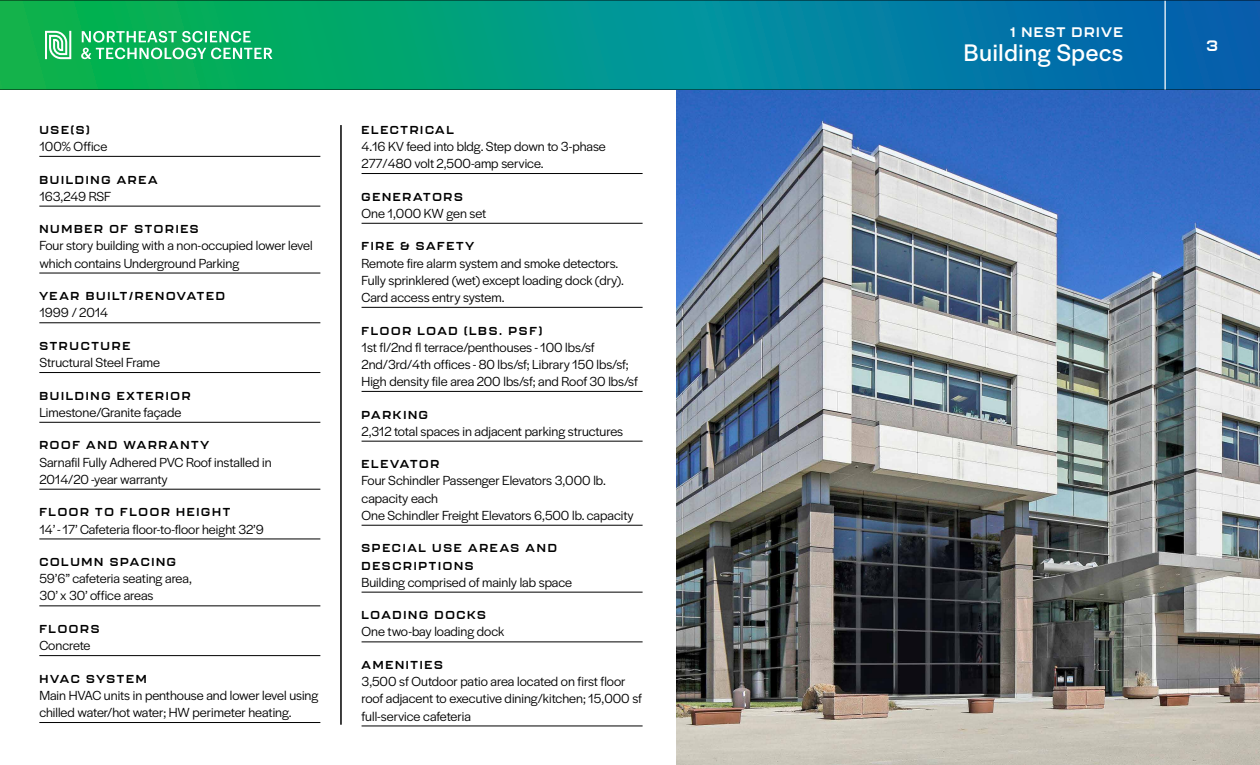
<style>
.page{position:relative;width:1260px;height:765px;background:#fff}
.page>*{position:absolute;margin:0;border:0;box-sizing:border-box;transform-origin:0 0}
.t1{font:25px "Halyard Display";letter-spacing:.03em;color:#fff}
.t2{font:700 15px "Kallisto";color:#fff}
.t3{font:13.75px/17.1px "Halyard Display";color:#000}
.t4{font:700 13.75px "Kallisto";letter-spacing:.1em;color:#fff}
.t5{font:700 11.38px/17.1px "Kallisto";letter-spacing:.15em;color:#000}
</style>
<div class="page">
<img style="left:677px;top:90px;width:583px;height:675px">
<hr style="left:39px;top:156px;width:281px;height:1px;background:#000">
<hr style="left:39px;top:206px;width:281px;height:1px;background:#000">
<hr style="left:39px;top:273px;width:281px;height:1px;background:#000">
<hr style="left:39px;top:322px;width:281px;height:1px;background:#000">
<hr style="left:39px;top:372px;width:281px;height:1px;background:#000">
<hr style="left:39px;top:422px;width:281px;height:1px;background:#000">
<hr style="left:39px;top:489px;width:281px;height:1px;background:#000">
<hr style="left:39px;top:539px;width:281px;height:1px;background:#000">
<hr style="left:39px;top:606px;width:281px;height:1px;background:#000">
<hr style="left:39px;top:655px;width:281px;height:1px;background:#000">
<hr style="left:39px;top:722px;width:281px;height:1px;background:#000">
<hr style="left:362px;top:173px;width:281px;height:1px;background:#000">
<hr style="left:362px;top:223px;width:281px;height:1px;background:#000">
<hr style="left:362px;top:307px;width:281px;height:1px;background:#000">
<hr style="left:362px;top:391px;width:281px;height:1px;background:#000">
<hr style="left:362px;top:441px;width:281px;height:1px;background:#000">
<hr style="left:362px;top:525px;width:281px;height:1px;background:#000">
<hr style="left:362px;top:592px;width:281px;height:1px;background:#000">
<hr style="left:362px;top:642px;width:281px;height:1px;background:#000">
<hr style="left:362px;top:726px;width:281px;height:1px;background:#000">
<hr style="left:341px;top:125px;width:1px;height:600px;background:#000">
<svg style="left:0;top:0;width:1260px;height:90px;background:#028d88"></svg>
<hr style="left:1164px;top:1px;width:2px;height:89px;background:#fff">
<svg style="left:45px;top:31px;width:26px;height:28px"></svg>
<svg style="left:81px;top:31px;width:191px;height:28px"></svg>
<p class="t5" style="left:39px;top:121px;width:52px">USE(S)</p>
<p class="t3" style="left:39px;top:137px;width:70px">100% Office</p>
<p class="t5" style="left:39px;top:171px;width:120px">BUILDING AREA</p>
<p class="t3" style="left:39px;top:187px;width:74px">163,249 RSF</p>
<p class="t5" style="left:39px;top:220px;width:161px">NUMBER OF STORIES</p>
<p class="t3" style="left:39px;top:237px;width:275px">Four story building with a non-occupied lower level which contains Underground Parking</p>
<p class="t5" style="left:39px;top:287px;width:187px">YEAR BUILT/RENOVATED</p>
<p class="t3" style="left:39px;top:303px;width:70px">1999 / 2014</p>
<p class="t5" style="left:39px;top:337px;width:92px">STRUCTURE</p>
<p class="t3" style="left:39px;top:353px;width:122px">Structural Steel Frame</p>
<p class="t5" style="left:39px;top:387px;width:153px">BUILDING EXTERIOR</p>
<p class="t3" style="left:39px;top:403px;width:144px">Limestone/Granite façade</p>
<p class="t5" style="left:39px;top:437px;width:171px">ROOF AND WARRANTY</p>
<p class="t3" style="left:39px;top:453px;width:234px">Sarnafil Fully Adhered PVC Roof installed in<br>2014/20 -year warranty</p>
<p class="t5" style="left:39px;top:503px;width:192px">FLOOR TO FLOOR HEIGHT</p>
<p class="t3" style="left:39px;top:520px;width:226px">14’ - 17’ Cafeteria floor-to-floor height 32’9</p>
<p class="t5" style="left:39px;top:553px;width:138px">COLUMN SPACING</p>
<p class="t3" style="left:39px;top:569px;width:154px">59’6” cafeteria seating area,<br>30’ x 30’ office areas</p>
<p class="t5" style="left:39px;top:620px;width:62px">FLOORS</p>
<p class="t3" style="left:39px;top:636px;width:53px">Concrete</p>
<p class="t5" style="left:39px;top:670px;width:109px">HVAC SYSTEM</p>
<p class="t3" style="left:39px;top:686px;width:281px">Main HVAC units in penthouse and lower level using chilled water/hot water; HW perimeter heating.</p>
<p class="t5" style="left:362px;top:121px;width:94px">ELECTRICAL</p>
<p class="t3" style="left:362px;top:137px;width:246px">4.16 KV feed into bldg. Step down to 3-phase<br>277/480 volt 2,500-amp service.</p>
<p class="t5" style="left:362px;top:188px;width:103px">GENERATORS</p>
<p class="t3" style="left:362px;top:204px;width:126px">One 1,000 KW gen set</p>
<p class="t5" style="left:362px;top:238px;width:114px">FIRE &amp; SAFETY</p>
<p class="t3" style="left:362px;top:254px;width:264px">Remote fire alarm system and smoke detectors.<br>Fully sprinklered (wet) except loading dock (dry).<br>Card access entry system.</p>
<p class="t5" style="left:362px;top:322px;width:182px">FLOOR LOAD (LBS. PSF)</p>
<p class="t3" style="left:362px;top:338px;width:278px">1st fl/2nd fl terrace/penthouses - 100 lbs/sf<br>2nd/3rd/4th offices - 80 lbs/sf; Library 150 lbs/sf;<br>High density file area 200 lbs/sf; and Roof 30 lbs/sf</p>
<p class="t5" style="left:362px;top:406px;width:68px">PARKING</p>
<p class="t3" style="left:362px;top:422px;width:263px">2,312 total spaces in adjacent parking structures</p>
<p class="t5" style="left:362px;top:455px;width:79px">ELEVATOR</p>
<p class="t3" style="left:362px;top:472px;width:274px">Four Schindler Passenger Elevators 3,000 lb. capacity each<br>One Schindler Freight Elevators 6,500 lb. capacity</p>
<p class="t5" style="left:362px;top:539px;width:197px">SPECIAL USE AREAS AND<br>DESCRIPTIONS</p>
<p class="t3" style="left:362px;top:573px;width:212px">Building comprised of mainly lab space</p>
<p class="t5" style="left:362px;top:606px;width:126px">LOADING DOCKS</p>
<p class="t3" style="left:362px;top:623px;width:144px">One two-bay loading dock</p>
<p class="t5" style="left:362px;top:656px;width:83px">AMENITIES</p>
<p class="t3" style="left:362px;top:672px;width:282px">3,500 sf Outdoor patio area located on first floor roof adjacent to executive dining/kitchen; 15,000 sf full-service cafeteria</p>
<p class="t4" style="left:1011px;top:24px;width:114px">1 NEST DRIVE</p>
<h1 class="t1" style="left:964px;top:35px;width:161px">Building Specs</h1>
<p class="t2" style="left:1207px;top:37px;width:13px">3</p>
</div>
